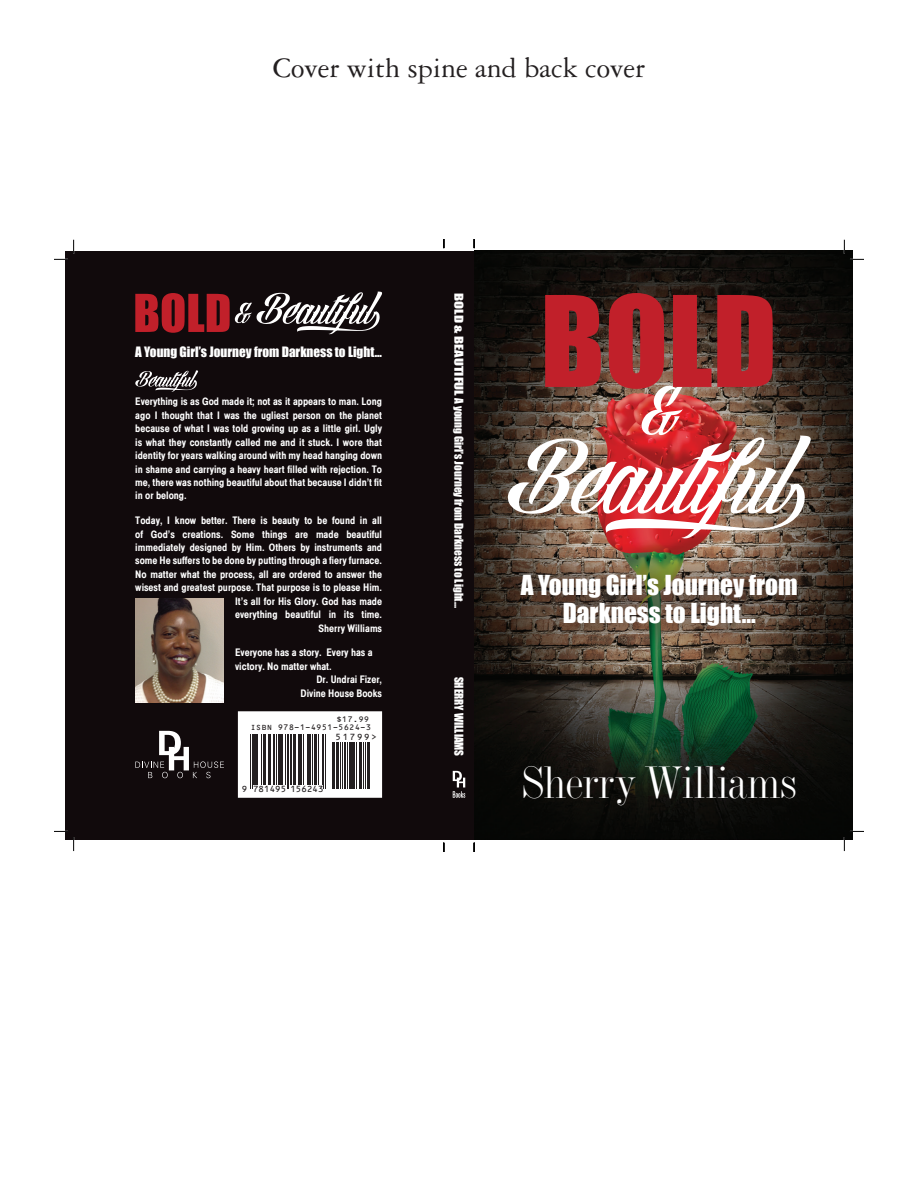
<style>
.page{position:relative;width:918px;height:1188px;background:#fff}
.page>*{position:absolute;margin:0;border:0;box-sizing:border-box;transform-origin:0 0}
.t1{font:47.25px "Torino";color:#fff}
.t2{font:30px "Garamond Three";color:#231f20}
.t3{font:25.35px/28px "Impact";color:#fff;text-align:center}
.t4{font:13.2px "Impact";color:#fff}
.t5{font:11.25px/13.5px "Helvetica Medium Condensed Let Plain";color:#fff;text-align:justify}
.t6{font:11.25px "Impact";color:#fff;scale:1.3 1}
.t7{font:11.25px "Impact";color:#fff}
.t8{font:8.4px "OCRB";letter-spacing:-.065em;color:#231f20}
.t9{font:7.65px "OCRB";color:#231f20}
</style>
<div class="page">
<div style="left:65px;top:251px;width:409px;height:589px;background:#110a0c"></div>
<img style="left:474px;top:251px;width:379px;height:589px">
<svg style="left:508px;top:293px;width:303px;height:246px;background:#995451"></svg>
<svg style="left:135px;top:292px;width:247px;height:42px"></svg>
<svg style="left:491px;top:544px;width:336px;height:111px;background:#5d4c3c"></svg>
<svg style="left:237px;top:711px;width:146px;height:87px;background:#bbbaba"></svg>
<svg style="left:135px;top:731px;width:89px;height:47px"></svg>
<svg style="left:453px;top:771px;width:12px;height:27px"></svg>
<svg style="left:135px;top:370px;width:63px;height:22px"></svg>
<img style="left:135px;top:598px;width:89px;height:104px">
<svg style="left:54px;top:240px;width:20px;height:20px"></svg>
<svg style="left:54px;top:831px;width:20px;height:20px"></svg>
<svg style="left:844px;top:240px;width:20px;height:20px"></svg>
<svg style="left:844px;top:831px;width:20px;height:20px"></svg>
<svg style="left:443px;top:240px;width:2px;height:8px"></svg>
<svg style="left:443px;top:843px;width:2px;height:8px"></svg>
<p class="t2" style="left:273px;top:51px;width:374px">Cover with spine and back cover</p>
<p class="t4" style="left:135px;top:341px;width:248px">A Young Girl’s Journey from Darkness to Light...</p>
<p class="t5" style="left:135px;top:395px;width:248px">Everything is as God made it; not as it appears to man. Long ago I thought that I was the ugliest person on the planet because of what I was told growing up as a little girl. Ugly is what they constantly called me and it stuck. I wore that identity for years walking around with my head hanging down in shame and carrying a heavy heart filled with rejection. To me, there was nothing beautiful about that because I didn’t fit in or belong.</p>
<p class="t5" style="left:135px;top:514px;width:248px;text-align:right">Today, I know better. There is beauty to be found in all of God’s creations. Some things are made beautiful immediately designed by Him. Others by instruments and some He suffers to be done by putting through a fiery furnace.<br>No matter what the process, all are ordered to answer the wisest and greatest purpose. That purpose is to please Him.<br>It’s all for His Glory. God has made<br>everything beautiful in its time.<br>Sherry Williams</p>
<p class="t5" style="left:235px;top:646px;width:139px">Everyone has a story. Every has a</p>
<p class="t5" style="left:235px;top:660px;width:98px">victory. No matter what.</p>
<p class="t5" style="left:316px;top:673px;width:67px">Dr. Undrai Fizer,</p>
<p class="t5" style="left:301px;top:686px;width:83px">Divine House Books</p>
<p class="t9" style="left:336px;top:715px;width:34px">$17.99</p>
<p class="t9" style="left:250px;top:723px;width:122px">ISBN 978-1-4951-5624-3</p>
<p class="t8" style="left:335px;top:732px;width:43px">51799&gt;</p>
<p class="t8" style="left:242px;top:785px;width:84px">9 781495 156243</p>
<p class="t6" style="left:468px;top:293px;width:244px;rotate:90deg">BOLD &amp; BEAUTIFUL A young Girl’s Journey from Darkness to Light...</p>
<p class="t7" style="left:468px;top:677px;width:81px;rotate:90deg">SHERRY WILLIAMS</p>
<p class="t3" style="left:521px;top:570px;width:278px">A Young Girl’s Journey from<br>Darkness to Light...</p>
<p class="t1" style="left:524px;top:754px;width:275px">Sherry Williams</p>
</div>
